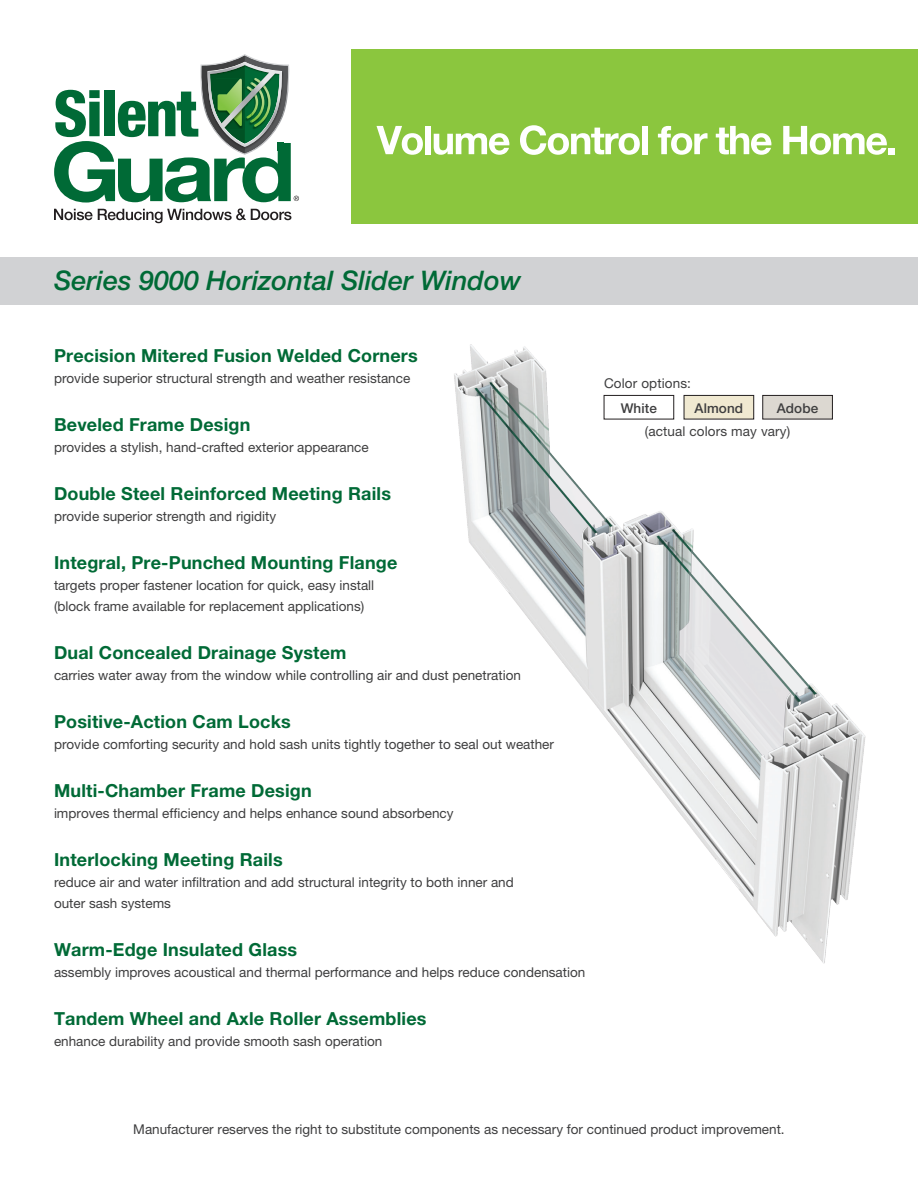
<style>
.page{position:relative;width:918px;height:1188px;background:#fff}
.page>*{position:absolute;margin:0;border:0;box-sizing:border-box;transform-origin:0 0}
.t1{font:italic 500 27px "Helvetica Neue";color:#006a36}
.t2{font:700 18px "Helvetica Neue";letter-spacing:.01em;color:#006a36}
.t3{font:13.5px/21px "Helvetica Neue";color:#3e3e3f}
.t4{font:500 13.5px "Helvetica Neue";letter-spacing:.01em;color:#3e3e3f}
</style>
<div class="page">
<div style="left:0;top:257px;width:918px;height:47px;background:#d1d2d4"></div>
<svg style="left:54px;top:54px;width:245px;height:169px"></svg>
<img style="left:454px;top:344px;width:412px;height:620px">
<div style="left:604px;top:395px;width:70px;height:24px;background:#fff"></div>
<div style="left:604px;top:395px;width:70px;height:24px;border:1px solid #231f20"></div>
<div style="left:684px;top:395px;width:70px;height:24px;background:#f0e9d1"></div>
<div style="left:684px;top:395px;width:70px;height:24px;border:1px solid #231f20"></div>
<div style="left:763px;top:395px;width:69px;height:24px;background:#dcd8d1"></div>
<div style="left:763px;top:395px;width:70px;height:24px;border:1px solid #231f20"></div>
<div style="left:351px;top:50px;width:567px;height:174px;background:#8bc63e"></div>
<svg style="left:377px;top:126px;width:46px;height:29px"></svg>
<div style="left:425px;top:126px;width:6px;height:28px;background:#fff"></div>
<svg style="left:434px;top:133px;width:76px;height:22px"></svg>
<svg style="left:520px;top:125px;width:120px;height:30px"></svg>
<div style="left:642px;top:126px;width:6px;height:28px;background:#fff"></div>
<svg style="left:658px;top:126px;width:50px;height:29px"></svg>
<svg style="left:716px;top:126px;width:56px;height:29px"></svg>
<svg style="left:783px;top:126px;width:112px;height:29px"></svg>
<p class="t1" style="left:54px;top:265px;width:469px">Series 9000 Horizontal Slider Window</p>
<p class="t2" style="left:54px;top:344px;width:365px">Precision Mitered Fusion Welded Corners</p>
<p class="t3" style="left:54px;top:367px;width:358px">provide superior structural strength and weather resistance</p>
<p class="t2" style="left:54px;top:413px;width:198px">Beveled Frame Design</p>
<p class="t3" style="left:54px;top:436px;width:316px">provides a stylish, hand-crafted exterior appearance</p>
<p class="t2" style="left:54px;top:482px;width:339px">Double Steel Reinforced Meeting Rails</p>
<p class="t3" style="left:54px;top:505px;width:224px">provide superior strength and rigidity</p>
<p class="t2" style="left:54px;top:551px;width:345px">Integral, Pre-Punched Mounting Flange</p>
<p class="t3" style="left:54px;top:574px;width:322px">targets proper fastener location for quick, easy install (block frame available for replacement applications)</p>
<p class="t2" style="left:54px;top:641px;width:294px">Dual Concealed Drainage System</p>
<p class="t3" style="left:54px;top:664px;width:468px">carries water away from the window while controlling air and dust penetration</p>
<p class="t2" style="left:54px;top:710px;width:238px">Positive-Action Cam Locks</p>
<p class="t3" style="left:54px;top:733px;width:502px">provide comforting security and hold sash units tightly together to seal out weather</p>
<p class="t2" style="left:54px;top:779px;width:259px">Multi-Chamber Frame Design</p>
<p class="t3" style="left:54px;top:802px;width:401px">improves thermal efficiency and helps enhance sound absorbency</p>
<p class="t2" style="left:54px;top:848px;width:230px">Interlocking Meeting Rails</p>
<p class="t3" style="left:54px;top:871px;width:461px">reduce air and water infiltration and add structural integrity to both inner and outer sash systems</p>
<p class="t2" style="left:54px;top:938px;width:245px">Warm-Edge Insulated Glass</p>
<p class="t3" style="left:54px;top:961px;width:533px">assembly improves acoustical and thermal performance and helps reduce condensation</p>
<p class="t2" style="left:54px;top:1007px;width:374px">Tandem Wheel and Axle Roller Assemblies</p>
<p class="t3" style="left:54px;top:1030px;width:330px">enhance durability and provide smooth sash operation</p>
<p class="t3" style="left:604px;top:372px;width:89px">Color options:</p>
<p class="t3" style="left:645px;top:420px;width:147px">(actual colors may vary)</p>
<p class="t4" style="left:621px;top:400px;width:38px">White</p>
<p class="t4" style="left:695px;top:400px;width:50px">Almond</p>
<p class="t4" style="left:777px;top:400px;width:43px">Adobe</p>
<p class="t3" style="left:133px;top:1119px;width:653px">Manufacturer reserves the right to substitute components as necessary for continued product improvement.</p>
</div>
